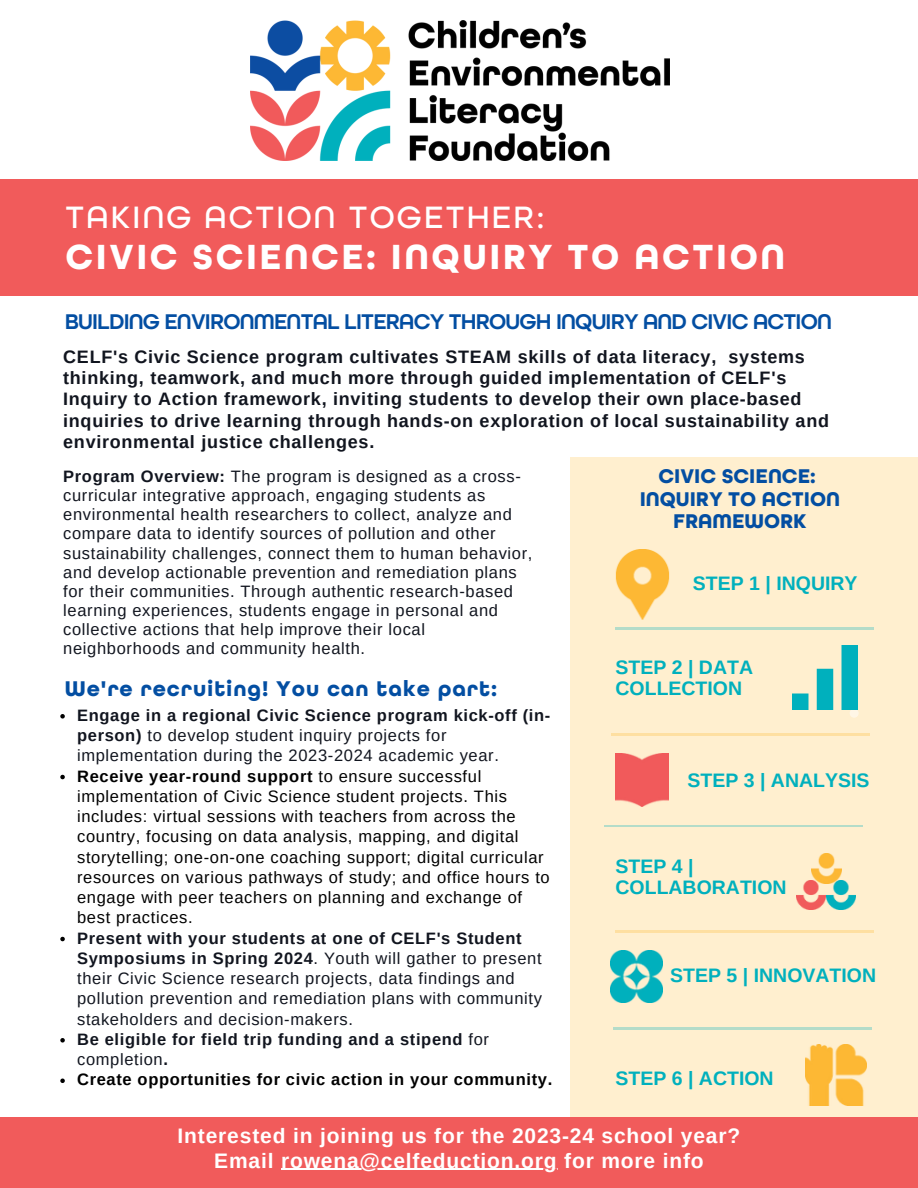
<style>
.page{position:relative;width:918px;height:1188px;background:#fff}
.page>*{position:absolute;margin:0;border:0;box-sizing:border-box;transform-origin:0 0}
.t1{font:700 36.9px "All Round Gothic";letter-spacing:.07em;color:#fff}
.t2{font:500 32.7px "All Round Gothic";letter-spacing:.07em;color:#fff}
.t3{font:600 22.5px "All Round Gothic";letter-spacing:-.035em;color:#034ea2}
.t4{font:700 22.5px "All Round Gothic";letter-spacing:.04em;color:#034ea2}
.t5{font:700 21px/24.8px "Arimo";letter-spacing:.04em;color:#fff;text-align:center}
.t6{font:700 21px/22.5px "All Round Gothic";color:#034ea2;text-align:center}
.t7{font:700 19.5px/21.3px "Arimo";color:#00b0bd}
.t8{font:700 18px/21.3px "Arimo";letter-spacing:.04em;color:#11151f}
.t9{font:16.5px/19.2px "Arimo";letter-spacing:.04em;color:#11151f}
.t10{font:16.5px/20.2px "Arimo";letter-spacing:.04em;color:#000}
.s1{font-weight:700}
.s2{font-weight:700;color:#11151f}
.s3{color:#11151f}
.s4{font-weight:700;color:#000}
</style>
<div class="page">
<div style="left:570px;top:457px;width:348px;height:663px;background:#ffefcf"></div>
<div style="left:850px;top:709px;width:9px;height:9px;background:#fff6e6;border-radius:50%"></div>
<hr style="left:616px;top:628px;width:258px;height:2px;background:#00b0bd">
<hr style="left:611px;top:734px;width:259px;height:2px;background:#fdb933">
<hr style="left:604px;top:825px;width:258px;height:1px;background:#00b0bd">
<hr style="left:616px;top:930px;width:258px;height:3px;background:#fdb933">
<hr style="left:613px;top:1027px;width:259px;height:2px;background:#00b0bd">
<img style="left:615px;top:549px;width:55px;height:70px">
<img style="left:796px;top:881px;width:29px;height:29px">
<img style="left:827px;top:881px;width:29px;height:29px">
<img style="left:811px;top:853px;width:31px;height:31px">
<img style="left:616px;top:754px;width:52px;height:53px">
<img style="left:793px;top:645px;width:65px;height:64px">
<img style="left:806px;top:1045px;width:61px;height:60px">
<img style="left:611px;top:950px;width:52px;height:52px">
<div style="left:0;top:180px;width:918px;height:116px;background:#f15b5b"></div>
<div style="left:0;top:1117px;width:918px;height:71px;background:#f15b5b"></div>
<img style="left:251px;top:21px;width:418px;height:139px">
<svg style="left:60px;top:714px;width:5px;height:5px"></svg>
<svg style="left:60px;top:775px;width:5px;height:4px"></svg>
<svg style="left:60px;top:937px;width:5px;height:4px"></svg>
<svg style="left:60px;top:1038px;width:5px;height:5px"></svg>
<svg style="left:60px;top:1079px;width:5px;height:4px"></svg>
<hr style="left:281px;top:1169px;width:277px;height:1px;background:#fff">
<h2 class="t2" style="left:66px;top:203px;width:480px">TAKING ACTION TOGETHER:</h2>
<h1 class="t1" style="left:66px;top:240px;width:721px">CIVIC SCIENCE: INQUIRY TO ACTION</h1>
<h3 class="t3" style="left:65px;top:311px;width:769px">BUILDING ENVIRONMENTAL LITERACY THROUGH INQUIRY AND CIVIC ACTION</h3>
<p class="t8" style="left:63px;top:346px;width:767px">CELF's Civic Science program cultivates STEAM skills of data literacy, systems thinking, teamwork, and much more through guided implementation of CELF's Inquiry to Action framework, inviting students to develop their own place-based inquiries to drive learning through hands-on exploration of local sustainability and environmental justice challenges.</p>
<p class="t9" style="left:63px;top:467px;width:471px"><span class="s1">Program Overview:</span> The program is designed as a cross&shy;curricular integrative approach, engaging students as environmental health researchers to collect, analyze and compare data to identify sources of pollution and other sustainability challenges, connect them to human behavior, and develop actionable prevention and remediation plans for their communities. Through authentic research-based learning experiences, students engage in personal and collective actions that help improve their local neighborhoods and community health.</p>
<h3 class="t4" style="left:65px;top:679px;width:434px">We're recruiting! You can take part:</h3>
<p class="t10" style="left:77px;top:705px;width:475px"><span class="s2">Engage in a regional Civic Science program kick-off (in&shy;person)</span> <span class="s3">to develop student inquiry projects for implementation during the 2023-2024 academic year.<br></span><span class="s1">Receive year-round support</span> to ensure successful implementation of Civic Science student projects. This includes: virtual sessions with teachers from across the country, focusing on data analysis, mapping, and digital storytelling; one-on-one coaching support; digital curricular resources on various pathways of study; and office hours to engage with peer teachers on planning and exchange of best practices.</p>
<p class="t9" style="left:77px;top:928px;width:477px;line-height:20.2px"><span class="s1">Present with your students at one of CELF's Student Symposiums in Spring 2024</span>. Youth will gather to present their Civic Science research projects, data findings and pollution prevention and remediation plans with community stakeholders and decision-makers.<br><span class="s1">Be eligible for field trip funding and a stipend</span> for completion<span class="s1">.<br></span><span class="s4">Create opportunities for civic action in your community.</span></p>
<p class="t6" style="left:640px;top:467px;width:202px">CIVIC SCIENCE:<br>INQUIRY TO ACTION<br>FRAMEWORK</p>
<p class="t7" style="left:693px;top:573px;width:166px">STEP 1 | INQUIRY</p>
<p class="t7" style="left:616px;top:656px;width:139px">STEP 2 | DATA<br>COLLECTION</p>
<p class="t7" style="left:687px;top:769px;width:184px">STEP 3 | ANALYSIS</p>
<p class="t7" style="left:616px;top:855px;width:173px">STEP 4 |<br>COLLABORATION</p>
<p class="t7" style="left:670px;top:965px;width:207px">STEP 5 | INNOVATION</p>
<p class="t7" style="left:616px;top:1067px;width:160px">STEP 6 | ACTION</p>
<p class="t5" style="left:178px;top:1123px;width:564px">Interested in joining us for the 2023-24 school year?<br>Email rowena@celfeduction.org for more info</p>
</div>
